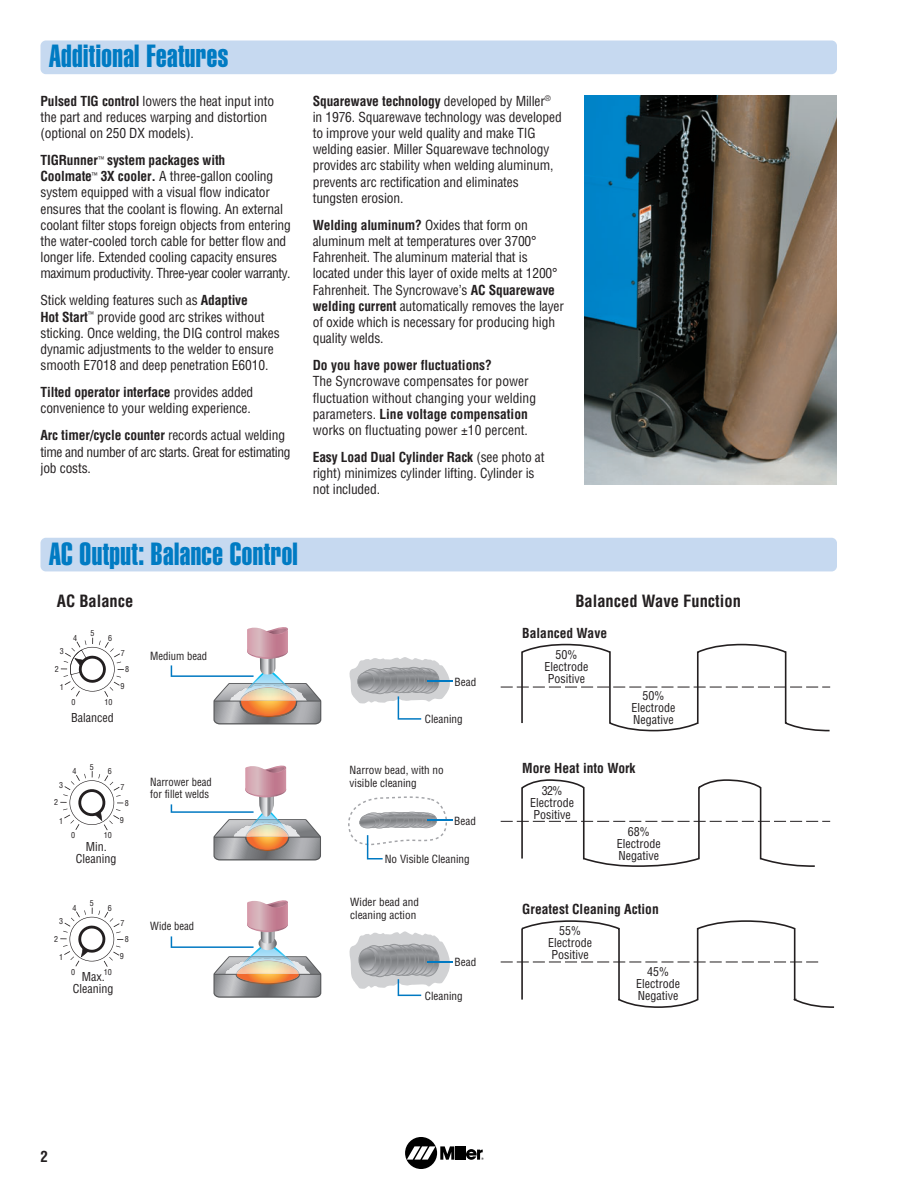
<style>
.page{position:relative;width:918px;height:1188px;background:#fff}
.page>*{position:absolute;margin:0;border:0;box-sizing:border-box;transform-origin:0 0}
.t1{font:31.5px "Helvetica Extra Compressed";letter-spacing:.015em;color:#007bc3}
.t2{font:700 condensed 16.5px "Helvetica";color:#231f20}
.t3{font:700 condensed 15px "Helvetica";color:#231f20}
.t4{font:condensed 13.5px/16.2px "Helvetica";letter-spacing:-.01em;color:#231f20}
.t5{font:condensed 13.5px/16.2px "Helvetica";letter-spacing:-.03em;color:#231f20}
.t6{font:700 condensed 13.5px "Helvetica";color:#231f20}
.t7{font:condensed 12px/12px "Helvetica";color:#231f20;text-align:center}
.t8{font:condensed 10.95px/12.5px "Helvetica";color:#231f20}
.t9{font:condensed 10.95px/12.5px "Helvetica";color:#231f20;scale:.96 1}
.t10{font:condensed 8.1px "Helvetica";color:#231f20}
.s1{font-weight:700}
</style>
<div class="page">
<div style="left:405px;top:1137px;width:32px;height:32px;background:#000;border-radius:50%"></div>
<hr style="left:459px;top:1146px;width:3px;height:14px;background:#000">
<hr style="left:463px;top:1146px;width:3px;height:14px;background:#000">
<svg style="left:407px;top:1146px;width:51px;height:14px"></svg>
<svg style="left:466px;top:1149px;width:18px;height:11px"></svg>
<div style="left:40px;top:538px;width:797px;height:33px;background:#c6d9f0;border-radius:5px"></div>
<div style="left:40px;top:40px;width:797px;height:34px;background:#c6d9f0;border-radius:5px"></div>
<svg style="left:501px;top:644px;width:329px;height:87px"></svg>
<svg style="left:501px;top:779px;width:329px;height:88px"></svg>
<svg style="left:501px;top:920px;width:333px;height:88px"></svg>
<hr style="left:61px;top:668px;width:31px;height:2px;background:#231f20">
<hr style="left:92px;top:638px;width:1px;height:31px;background:#231f20">
<hr style="left:92px;top:669px;width:32px;height:1px;background:#231f20">
<svg style="left:64px;top:640px;width:57px;height:57px"></svg>
<hr style="left:60px;top:802px;width:32px;height:1px;background:#231f20">
<hr style="left:91px;top:771px;width:2px;height:32px;background:#231f20">
<hr style="left:92px;top:802px;width:31px;height:1px;background:#231f20">
<svg style="left:63px;top:774px;width:58px;height:56px"></svg>
<hr style="left:60px;top:938px;width:32px;height:2px;background:#231f20">
<hr style="left:91px;top:908px;width:2px;height:31px;background:#231f20">
<hr style="left:92px;top:939px;width:31px;height:1px;background:#231f20">
<svg style="left:63px;top:910px;width:58px;height:57px"></svg>
<hr style="left:427px;top:680px;width:26px;height:2px;background:#0079c2">
<svg style="left:349px;top:657px;width:101px;height:63px"></svg>
<svg style="left:349px;top:931px;width:104px;height:65px"></svg>
<svg style="left:171px;top:900px;width:150px;height:98px"></svg>
<svg style="left:171px;top:627px;width:150px;height:97px"></svg>
<svg style="left:171px;top:765px;width:150px;height:95px"></svg>
<svg style="left:348px;top:796px;width:104px;height:64px"></svg>
<img style="left:585px;top:96px;width:252px;height:389px">
<h1 class="t1" style="left:49px;top:45px;width:181px">Additional Features</h1>
<p class="t4" style="left:40px;top:94px;width:235px"><span class="s1">Pulsed TIG control</span> lowers the heat input into the part and reduces warping and distortion (optional on 250 DX models).</p>
<p class="t4" style="left:40px;top:153px;width:252px"><span class="s1">TIGRunner</span><sup>™</sup> <span class="s1">system packages with<br>Coolmate</span><sup>™</sup> <span class="s1">3X cooler.</span> A three-gallon cooling system equipped with a visual flow indicator ensures that the coolant is flowing. An external coolant filter stops foreign objects from entering the water-cooled torch cable for better flow and longer life. Extended cooling capacity ensures maximum productivity. Three-year cooler warranty.</p>
<p class="t4" style="left:40px;top:294px;width:241px">Stick welding features such as <span class="s1">Adaptive<br>Hot Start</span><sup>™</sup> provide good arc strikes without sticking. Once welding, the DIG control makes dynamic adjustments to the welder to ensure smooth E7018 and deep penetration E6010.</p>
<p class="t4" style="left:40px;top:385px;width:214px"><span class="s1">Tilted operator interface</span> provides added convenience to your welding experience.</p>
<p class="t5" style="left:40px;top:429px;width:251px"><span class="s1">Arc timer/cycle counter</span> records actual welding time and number of arc starts. Great for estimating job costs.</p>
<p class="t4" style="left:313px;top:94px;width:251px"><span class="s1">Squarewave technology</span> developed by Miller<sup>® </sup>in 1976. Squarewave technology was developed to improve your weld quality and make TIG welding easier. Miller Squarewave technology provides arc stability when welding aluminum, prevents arc rectification and eliminates tungsten erosion.</p>
<p class="t4" style="left:313px;top:218px;width:253px"><span class="s1">Welding aluminum?</span> Oxides that form on aluminum melt at temperatures over 3700° Fahrenheit. The aluminum material that is located under this layer of oxide melts at 1200° Fahrenheit. The Syncrowave’s <span class="s1">AC Squarewave welding current</span> automatically removes the layer of oxide which is necessary for producing high quality welds.</p>
<p class="t6" style="left:313px;top:360px;width:181px">Do you have power fluctuations?</p>
<p class="t4" style="left:313px;top:375px;width:225px">The Syncrowave compensates for power fluctuation without changing your welding parameters. <span class="s1">Line voltage compensation </span>works on fluctuating power ±10 percent.</p>
<p class="t4" style="left:313px;top:450px;width:233px"><span class="s1">Easy Load Dual Cylinder Rack</span> (see photo at right) minimizes cylinder lifting. Cylinder is not included.</p>
<h1 class="t1" style="left:49px;top:542px;width:250px">AC Output: Balance Control</h1>
<p class="t2" style="left:57px;top:595px;width:78px">AC Balance</p>
<p class="t2" style="left:575px;top:595px;width:167px">Balanced Wave Function</p>
<p class="t10" style="left:73px;top:635px;width:6px">4</p>
<p class="t10" style="left:90px;top:630px;width:6px">5</p>
<p class="t10" style="left:108px;top:635px;width:6px">6</p>
<p class="t6" style="left:522px;top:628px;width:86px">Balanced Wave</p>
<p class="t10" style="left:60px;top:648px;width:6px">3</p>
<p class="t10" style="left:121px;top:650px;width:6px">7</p>
<p class="t9" style="left:150px;top:651px;width:61px">Medium bead</p>
<p class="t10" style="left:55px;top:666px;width:6px">2</p>
<p class="t10" style="left:125px;top:666px;width:6px">8</p>
<p class="t10" style="left:60px;top:684px;width:6px">1</p>
<p class="t10" style="left:120px;top:683px;width:6px">9</p>
<p class="t10" style="left:72px;top:699px;width:6px">0</p>
<p class="t10" style="left:104px;top:699px;width:10px">10</p>
<p class="t7" style="left:71px;top:712px;width:44px">Balanced</p>
<p class="t8" style="left:455px;top:676px;width:23px">Bead</p>
<p class="t8" style="left:425px;top:714px;width:39px">Cleaning</p>
<p class="t7" style="left:545px;top:650px;width:45px">50%<br>Electrode<br>Positive</p>
<p class="t7" style="left:631px;top:691px;width:45px">50%<br>Electrode<br>Negative</p>
<p class="t10" style="left:73px;top:768px;width:6px">4</p>
<p class="t10" style="left:90px;top:764px;width:6px">5</p>
<p class="t10" style="left:108px;top:768px;width:6px">6</p>
<p class="t10" style="left:59px;top:782px;width:6px">3</p>
<p class="t10" style="left:54px;top:799px;width:6px">2</p>
<p class="t10" style="left:120px;top:784px;width:6px">7</p>
<p class="t10" style="left:125px;top:800px;width:6px">8</p>
<p class="t9" style="left:150px;top:776px;width:66px">Narrower bead for fillet welds</p>
<p class="t10" style="left:59px;top:818px;width:6px">1</p>
<p class="t10" style="left:120px;top:817px;width:6px">9</p>
<p class="t10" style="left:71px;top:832px;width:6px">0</p>
<p class="t10" style="left:104px;top:832px;width:10px">10</p>
<p class="t7" style="left:76px;top:842px;width:42px">Min.<br>Cleaning</p>
<p class="t8" style="left:350px;top:765px;width:96px">Narrow bead, with no visible cleaning</p>
<p class="t8" style="left:454px;top:816px;width:23px">Bead</p>
<p class="t8" style="left:385px;top:853px;width:86px">No Visible Cleaning</p>
<p class="t6" style="left:522px;top:763px;width:115px">More Heat into Work</p>
<p class="t7" style="left:530px;top:785px;width:45px">32%<br>Electrode<br>Positive</p>
<p class="t7" style="left:617px;top:826px;width:45px">68%<br>Electrode<br>Negative</p>
<p class="t10" style="left:73px;top:904px;width:6px">4</p>
<p class="t10" style="left:90px;top:900px;width:6px">5</p>
<p class="t10" style="left:108px;top:904px;width:6px">6</p>
<p class="t10" style="left:59px;top:918px;width:6px">3</p>
<p class="t10" style="left:120px;top:920px;width:6px">7</p>
<p class="t9" style="left:150px;top:920px;width:47px">Wide bead</p>
<p class="t10" style="left:54px;top:936px;width:6px">2</p>
<p class="t10" style="left:125px;top:936px;width:6px">8</p>
<p class="t10" style="left:59px;top:954px;width:6px">1</p>
<p class="t10" style="left:120px;top:953px;width:6px">9</p>
<p class="t10" style="left:71px;top:968px;width:6px">0</p>
<p class="t10" style="left:104px;top:969px;width:10px">10</p>
<p class="t7" style="left:73px;top:972px;width:42px">Max.<br>Cleaning</p>
<p class="t8" style="left:350px;top:897px;width:70px">Wider bead and cleaning action</p>
<p class="t8" style="left:455px;top:957px;width:23px">Bead</p>
<p class="t8" style="left:425px;top:991px;width:39px">Cleaning</p>
<p class="t6" style="left:522px;top:904px;width:138px">Greatest Cleaning Action</p>
<p class="t7" style="left:548px;top:925px;width:45px">55%<br>Electrode<br>Positive</p>
<p class="t7" style="left:636px;top:966px;width:45px">45%<br>Electrode<br>Negative</p>
<p class="t3" style="left:41px;top:1151px;width:9px">2</p>
</div>
